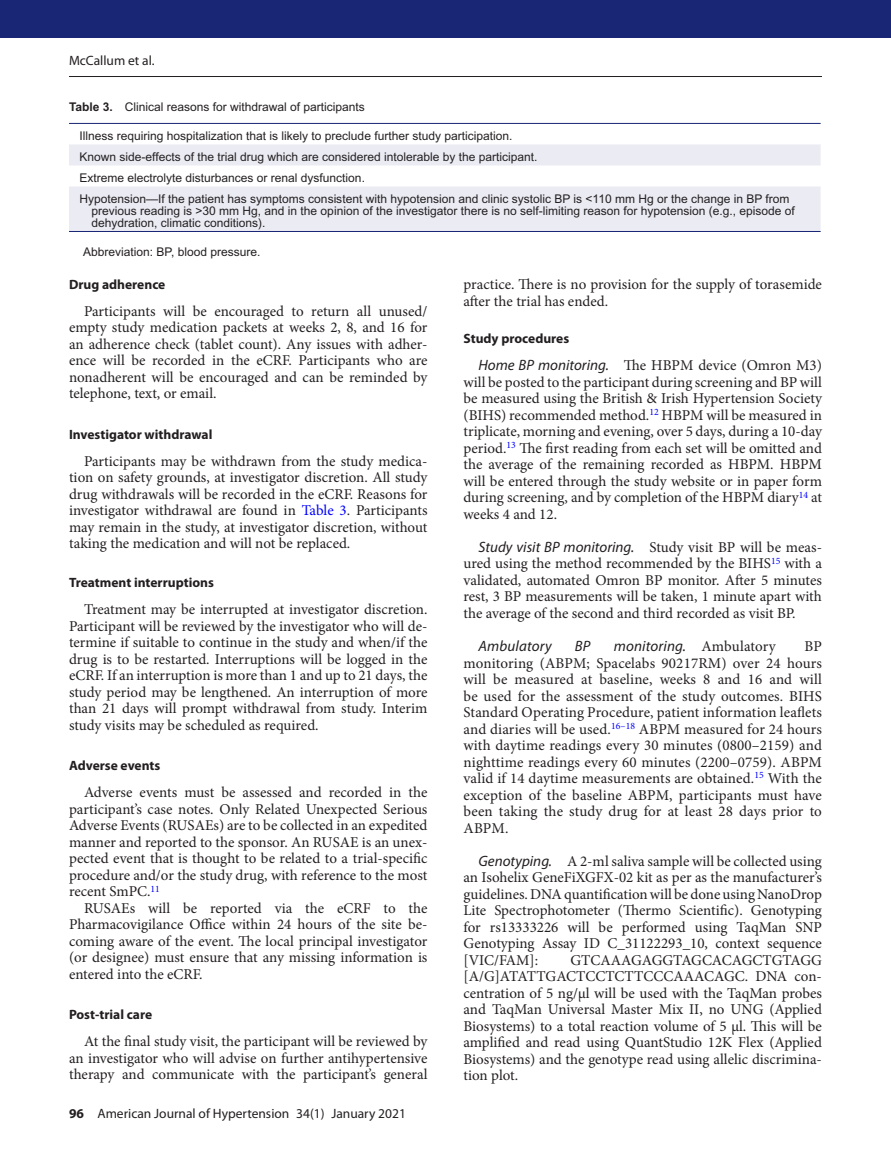
<style>
.page{position:relative;width:891px;height:1175px;background:#fff}
.page>*{position:absolute;margin:0;border:0;box-sizing:border-box;transform-origin:0 0}
.t1{font:15px/16.5px "Minion Pro";color:#231f20;text-align:justify}
.t2{font:italic 15px "Myriad Pro";letter-spacing:.005em;color:#231f20}
.t3{font:700 13.5px "Myriad Pro";color:#231f20}
.t4{font:13.5px "Myriad Pro";color:#231f20}
.t5{font:12px/21px "Arial MT Std";color:#231f20}
.s1{font-weight:700}
.s2{color:#00f}
.s3{font-family:"Myriad Pro";font-style:italic}
.s4{font-family:"Minion Pro";font-style:normal}
</style>
<div class="page">
<hr style="left:69px;top:76px;width:753px;height:1px;background:#231f20">
<div style="left:0;top:0;width:891px;height:38px;background:#192575"></div>
<svg style="left:69px;top:144px;width:751px;height:87px;fill:#ebebf4"></svg>
<hr style="left:69px;top:123px;width:752px;height:1px;background:#192575">
<hr style="left:69px;top:231px;width:752px;height:1px;background:#192575">
<p class="t4" style="left:69px;top:52px;width:87px">McCallum et al.</p>
<p class="t5" style="left:69px;top:96px;width:297px"><span class="s1">Table 3.</span> Clinical reasons for withdrawal of participants</p>
<p class="t5" style="left:80px;top:125px;width:711px">Illness requiring hospitalization that is likely to preclude further study participation.<br>Known side-effects of the trial drug which are considered intolerable by the participant.<br>Extreme electrolyte disturbances or renal dysfunction.<br>Hypotension—If the patient has symptoms consistent with hypotension and clinic systolic BP is &lt;110 mm Hg or the change in BP from</p>
<p class="t5" style="left:92px;top:205px;width:705px;line-height:12px">previous reading is &gt;30 mm Hg, and in the opinion of the investigator there is no self-limiting reason for hypotension (e.g., episode of dehydration, climatic conditions).</p>
<p class="t5" style="left:83px;top:241px;width:179px">Abbreviation: BP, blood pressure.</p>
<p class="t3" style="left:69px;top:275px;width:98px">Drug adherence</p>
<p class="t1" style="left:69px;top:302px;width:360px;text-indent:15px">Participants will be encouraged to return all unused/ empty study medication packets at weeks 2, 8, and 16 for an adherence check (tablet count). Any issues with adher&shy;ence will be recorded in the eCRF. Participants who are nonadherent will be encouraged and can be reminded by telephone, text, or email.</p>
<p class="t3" style="left:69px;top:425px;width:145px">Investigator withdrawal</p>
<p class="t1" style="left:69px;top:452px;width:360px;text-indent:15px">Participants may be withdrawn from the study medica&shy;tion on safety grounds, at investigator discretion. All study drug withdrawals will be recorded in the eCRF. Reasons for investigator withdrawal are found in <span class="s2">Table 3</span>. Participants may remain in the study, at investigator discretion, without taking the medication and will not be replaced.</p>
<p class="t3" style="left:69px;top:574px;width:146px">Treatment interruptions</p>
<p class="t1" style="left:69px;top:601px;width:360px;text-indent:15px">Treatment may be interrupted at investigator discretion.<br>Participant will be reviewed by the investigator who will de&shy;termine if suitable to continue in the study and when/if the drug is to be restarted. Interruptions will be logged in the eCRF. If an interruption is more than 1 and up to 21 days, the study period may be lengthened. An interruption of more than 21 days will prompt withdrawal from study. Interim study visits may be scheduled as required.</p>
<p class="t3" style="left:69px;top:757px;width:93px">Adverse events</p>
<p class="t1" style="left:69px;top:784px;width:360px;text-indent:15px">Adverse events must be assessed and recorded in the participant’s case notes. Only Related Unexpected Serious Adverse Events (RUSAEs) are to be collected in an expedited manner and reported to the sponsor. An RUSAE is an unex&shy;pected event that is thought to be related to a trial-specific procedure and/or the study drug, with reference to the most recent SmPC.<sup>11</sup></p>
<p class="t1" style="left:69px;top:899px;width:360px;text-indent:15px">RUSAEs will be reported via the eCRF to the Pharmacovigilance Office within 24 hours of the site be&shy;coming aware of the event. The local principal investigator (or designee) must ensure that any missing information is entered into the eCRF.</p>
<p class="t3" style="left:69px;top:1006px;width:85px">Post-trial care</p>
<p class="t1" style="left:69px;top:1033px;width:360px;text-indent:15px">At the final study visit, the participant will be reviewed by an investigator who will advise on further antihypertensive therapy and communicate with the participant’s general</p>
<p class="t4" style="left:69px;top:1105px;width:338px"><span class="s1">96</span> American Journal of Hypertension 34(1) January 2021</p>
<p class="t1" style="left:463px;top:276px;width:360px">practice. There is no provision for the supply of torasemide after the trial has ended.</p>
<p class="t3" style="left:463px;top:330px;width:107px">Study procedures</p>
<p class="t1" style="left:463px;top:357px;width:360px;text-indent:15px"><span class="s3">Home BP monitoring.</span> The HBPM device (Omron M3) will be posted to the participant during screening and BP will be measured using the British &amp; Irish Hypertension Society (BIHS) recommended method.<sup>12</sup> HBPM will be measured in triplicate, morning and evening, over 5 days, during a 10-day period.<sup>13</sup> The first reading from each set will be omitted and the average of the remaining recorded as HBPM. HBPM will be entered through the study website or in paper form during screening, and by completion of the HBPM diary<sup>14</sup> at weeks 4 and 12.</p>
<p class="t2" style="left:478px;top:537px;width:345px">Study visit BP monitoring. <span class="s4">Study visit BP will be meas-</span></p>
<p class="t1" style="left:463px;top:555px;width:360px">ured using the method recommended by the BIHS<sup>15</sup> with a validated, automated Omron BP monitor. After 5 minutes rest, 3 BP measurements will be taken, 1 minute apart with the average of the second and third recorded as visit BP.</p>
<p class="t2" style="left:478px;top:636px;width:75px">Ambulatory</p>
<p class="t2" style="left:575px;top:636px;width:17px">BP</p>
<p class="t2" style="left:614px;top:636px;width:163px">monitoring. <span class="s4">Ambulatory</span></p>
<p class="t1" style="left:463px;top:638px;width:360px;text-indent:341px">BP monitoring (ABPM; Spacelabs 90217RM) over 24 hours will be measured at baseline, weeks 8 and 16 and will be used for the assessment of the study outcomes. BIHS Standard Operating Procedure, patient information leaflets and diaries will be used.<sup>16–18</sup> ABPM measured for 24 hours with daytime readings every 30 minutes (0800–2159) and nighttime readings every 60 minutes (2200–0759). ABPM valid if 14 daytime measurements are obtained.<sup>15</sup> With the exception of the baseline ABPM, participants must have been taking the study drug for at least 28 days prior to ABPM.</p>
<p class="t1" style="left:463px;top:852px;width:360px;text-indent:15px"><span class="s3">Genotyping.</span> A 2-ml saliva sample will be collected using an Isohelix GeneFiXGFX-02 kit as per as the manufacturer’s guidelines. DNA quantification will be done using NanoDrop Lite Spectrophotometer (Thermo Scientific). Genotyping for rs13333226 will be performed using TaqMan SNP Genotyping Assay ID C_31122293_10, context sequence [VIC/FAM]:</p>
<p class="t1" style="left:463px;top:951px;width:360px;text-indent:107px">GTCAAAGAGGTAGCACAGCTGTAGG [A/G]ATATTGACTCCTCTTCCCAAACAGC. DNA con&shy;centration of 5 ng/µl will be used with the TaqMan probes and TaqMan Universal Master Mix II, no UNG (Applied Biosystems) to a total reaction volume of 5 µl. This will be amplified and read using QuantStudio 12K Flex (Applied Biosystems) and the genotype read using allelic discrimina&shy;tion plot.</p>
</div>
